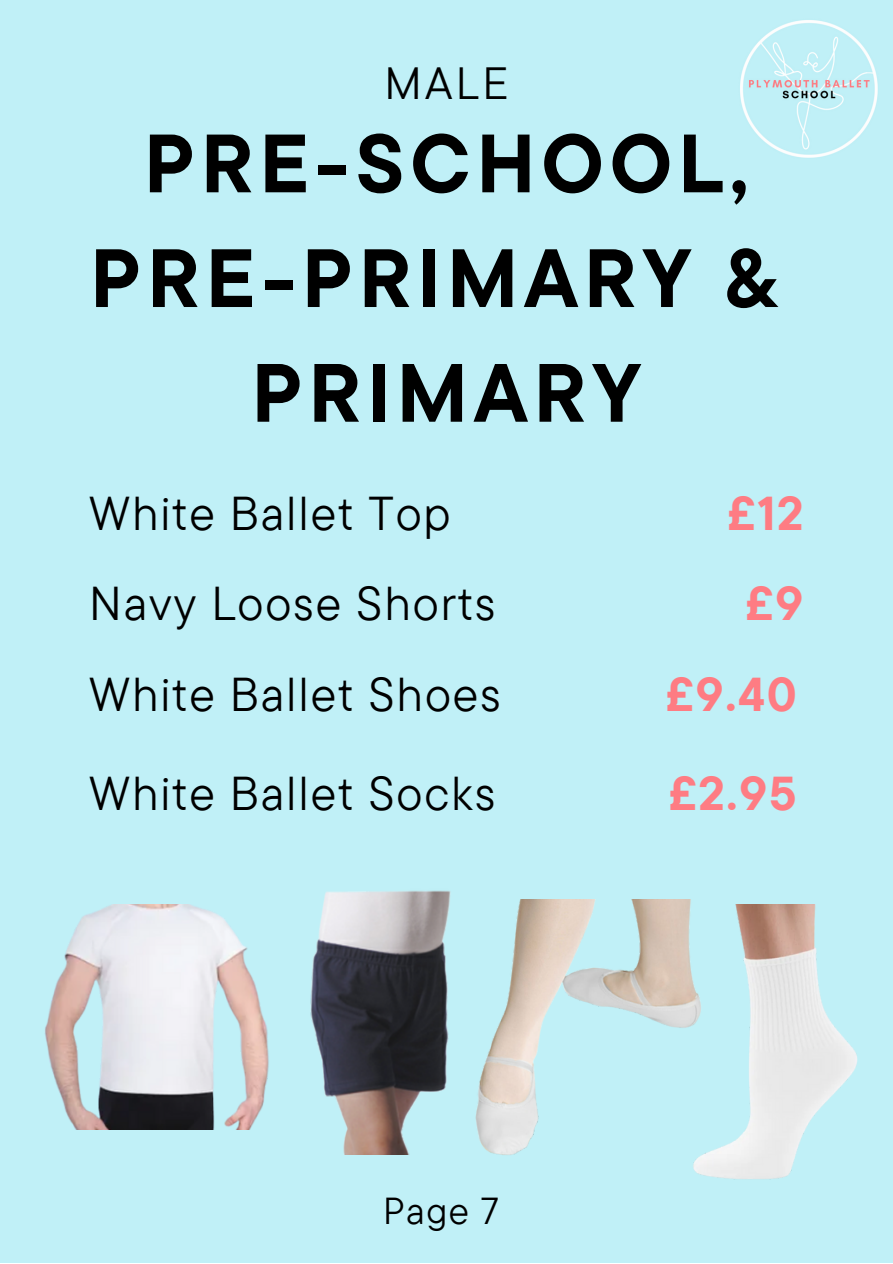
<style>
.page{position:relative;width:893px;height:1264px;background:#fff}
.page>*{position:absolute;margin:0;border:0;box-sizing:border-box;transform-origin:0 0}
.t1{font:700 82.5px "TT Commons Pro";letter-spacing:.075em;color:#000}
.t2{font:47.4px "TT Commons Pro";letter-spacing:.04em;color:#000}
.t3{font:700 47.4px "TT Commons Pro";color:#fe7c83}
.t4{font:45px "TT Commons Pro";color:#000}
.t5{font:37.5px "TT Commons Pro";color:#000}
</style>
<div class="page">
<div style="left:0;top:0;width:892px;height:1262px;background:#c0f0f7"></div>
<img style="left:740px;top:20px;width:138px;height:138px">
<img style="left:45px;top:904px;width:224px;height:225px">
<img style="left:310px;top:890px;width:141px;height:263px">
<img style="left:698px;top:904px;width:160px;height:275px">
<img style="left:446px;top:899px;width:256px;height:274px">
<p class="t4" style="left:384px;top:54px;width:125px">MALE</p>
<p class="t1" style="left:144px;top:110px;width:606px">PRE-SCHOOL,</p>
<p class="t1" style="left:90px;top:224px;width:686px">PRE-PRIMARY &amp;</p>
<p class="t1" style="left:252px;top:339px;width:390px">PRIMARY</p>
<p class="t2" style="left:89px;top:482px;width:363px">White Ballet Top</p>
<p class="t3" style="left:727px;top:482px;width:77px">£12</p>
<p class="t2" style="left:89px;top:572px;width:407px">Navy Loose Shorts</p>
<p class="t3" style="left:745px;top:572px;width:59px">£9</p>
<p class="t2" style="left:89px;top:663px;width:413px">White Ballet Shoes</p>
<p class="t3" style="left:665px;top:663px;width:132px">£9.40</p>
<p class="t2" style="left:89px;top:762px;width:407px">White Ballet Socks</p>
<p class="t3" style="left:668px;top:762px;width:129px">£2.95</p>
<p class="t5" style="left:383px;top:1186px;width:118px">Page 7</p>
</div>
